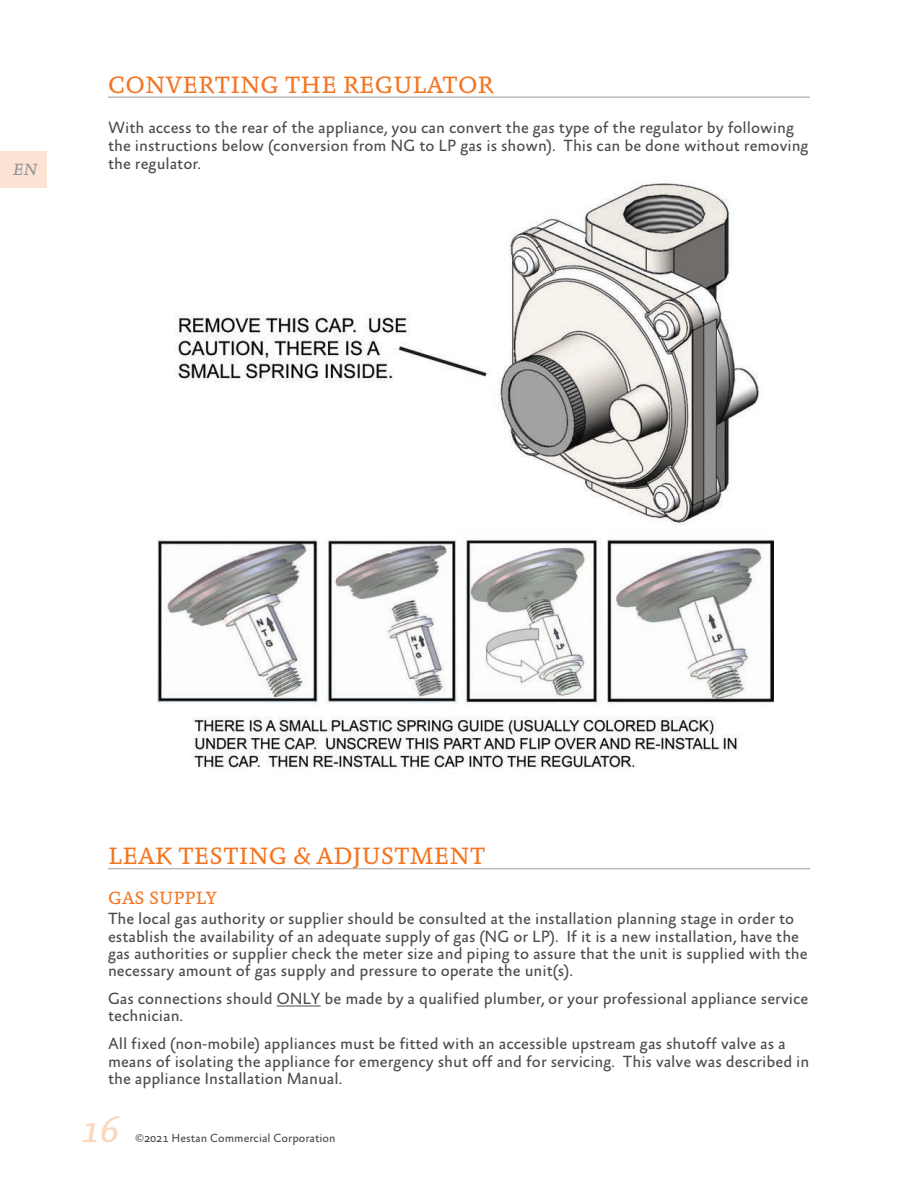
<style>
.page{position:relative;width:918px;height:1188px;background:#fff}
.page>*{position:absolute;margin:0;border:0;box-sizing:border-box;transform-origin:0 0}
.t1{font:italic 37.5px "Absara";color:#fcd6bc}
.Heading_1_-__Orange{font:24px "Absara";color:#f47521}
.Heading_2_-_Orange{font:18px "Absara";color:#f47521}
.copy{font:16.5px/17.2px "Absara Sans";color:#4b4c4d}
.copy_numbers{font:16.5px/18px "Absara Sans";color:#4b4c4d}
.t2{font:italic 16.5px "Absara";color:#939598}
.t3{font:12px "Absara Sans";color:#4b4c4d}
</style>
<div class="page">
<hr style="left:108px;top:96px;width:702px;height:2px;background:#babbbe">
<div style="left:0;top:151px;width:47px;height:36px;background:#fde3d3"></div>
<hr style="left:108px;top:868px;width:702px;height:1px;background:#babbbe">
<img style="left:158px;top:183px;width:615px;height:585px">
<hr style="left:277px;top:1006px;width:44px;height:1px;background:#4b4c4d">
<p class="t2" style="left:12px;top:160px;width:30px">EN</p>
<p class="Heading_1_-__Orange" style="left:108px;top:71px;width:388px">CONVERTING THE REGULATOR</p>
<p class="copy_numbers" style="left:108px;top:120px;width:702px">With access to the rear of the appliance, you can convert the gas type of the regulator by following the instructions below (conversion from NG to LP gas is shown). This can be done without removing the regulator.</p>
<p class="Heading_1_-__Orange" style="left:108px;top:842px;width:379px">LEAK TESTING &amp; ADJUSTMENT</p>
<p class="Heading_2_-_Orange" style="left:108px;top:887px;width:110px">GAS SUPPLY</p>
<p class="copy" style="left:108px;top:911px;width:701px">The local gas authority or supplier should be consulted at the installation planning stage in order to establish the availability of an adequate supply of gas (NG or LP). If it is a new installation, have the gas authorities or supplier check the meter size and piping to assure that the unit is supplied with the necessary amount of gas supply and pressure to operate the unit(s).</p>
<p class="copy" style="left:108px;top:991px;width:702px">Gas connections should ONLY be made by a qualified plumber, or your professional appliance service technician.</p>
<p class="copy" style="left:108px;top:1036px;width:703px">All fixed (non-mobile) appliances must be fitted with an accessible upstream gas shutoff valve as a means of isolating the appliance for emergency shut off and for servicing. This valve was described in the appliance Installation Manual.</p>
<h1 class="t1" style="left:80px;top:1107px;width:47px">16</h1>
<p class="t3" style="left:135px;top:1132px;width:202px">©2021 Hestan Commercial Corporation</p>
</div>
